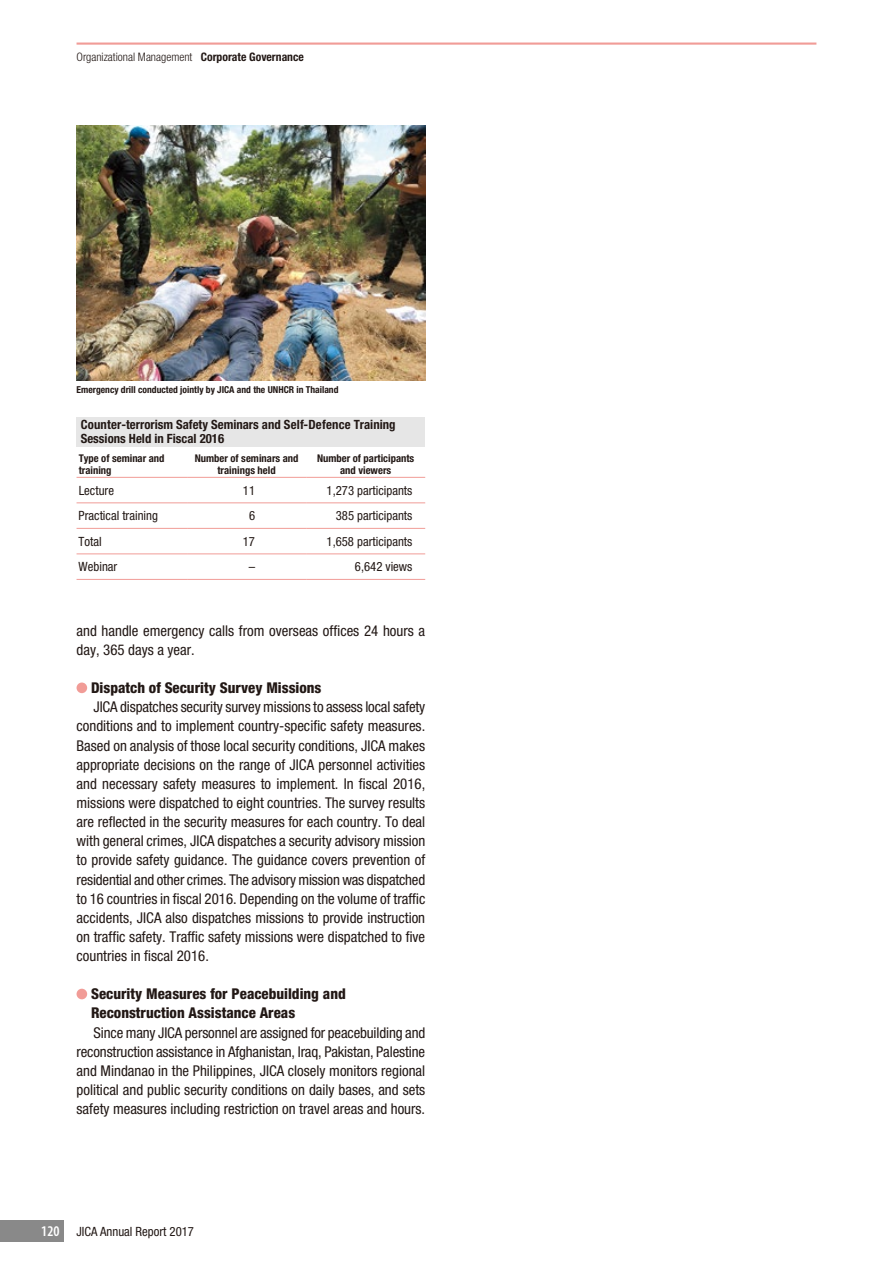
<style>
.page{position:relative;width:893px;height:1263px;background:#fff}
.page>*{position:absolute;margin:0;border:0;box-sizing:border-box;transform-origin:0 0}
.t1{font:condensed 14.85px/19.2px "Helvetica Neue";color:#221815;text-align:justify}
.t2{font:800 condensed 14.85px/19.2px "Helvetica Neue";color:#221815}
.t3{font:condensed 12.75px "Helvetica Neue";color:#221815}
.t4{font:700 condensed 12.75px/13.8px "Helvetica Neue";color:#221815}
.t5{font:300 condensed 11.7px "Helvetica Neue";color:#221815}
.t6{font:700 condensed 10.65px/11.7px "Helvetica Neue";color:#221815;text-align:center}
.t7{font:700 condensed 9.6px "Helvetica Neue";color:#221815}
.s1{font-weight:700}
.s2{font-family:"Myriad Pro";font-weight:600;font-size:14.85px;color:#fff}
</style>
<div class="page">
<img style="left:77px;top:125px;width:348px;height:256px">
<div style="left:77px;top:417px;width:348px;height:29px;background:#e6e6e6"></div>
<hr style="left:77px;top:477px;width:110px;height:1px;background:#f19c97">
<hr style="left:187px;top:477px;width:119px;height:1px;background:#f19c97">
<hr style="left:306px;top:477px;width:119px;height:1px;background:#f19c97">
<hr style="left:77px;top:503px;width:110px;height:1px;background:#f19c97">
<hr style="left:187px;top:503px;width:119px;height:1px;background:#f19c97">
<hr style="left:306px;top:503px;width:119px;height:1px;background:#f19c97">
<hr style="left:77px;top:528px;width:110px;height:1px;background:#f19c97">
<hr style="left:187px;top:528px;width:119px;height:1px;background:#f19c97">
<hr style="left:306px;top:528px;width:119px;height:1px;background:#f19c97">
<hr style="left:77px;top:554px;width:110px;height:1px;background:#f19c97">
<hr style="left:187px;top:554px;width:119px;height:1px;background:#f19c97">
<hr style="left:306px;top:554px;width:119px;height:1px;background:#f19c97">
<hr style="left:77px;top:579px;width:110px;height:1px;background:#f19c97">
<hr style="left:187px;top:579px;width:119px;height:1px;background:#f19c97">
<hr style="left:306px;top:579px;width:119px;height:1px;background:#f19c97">
<hr style="left:77px;top:43px;width:739px;height:2px;background:#f19c97">
<div style="left:77px;top:682px;width:10px;height:11px;background:#f19c97;border-radius:50%"></div>
<div style="left:77px;top:989px;width:10px;height:10px;background:#f19c97;border-radius:50%"></div>
<div style="left:0;top:1220px;width:64px;height:22px;background:#898989"></div>
<p class="t5" style="left:77px;top:50px;width:229px">Organizational Management <span class="s1">Corporate Governance</span></p>
<p class="t7" style="left:77px;top:384px;width:263px">Emergency drill conducted jointly by JICA and the UNHCR in Thailand</p>
<p class="t4" style="left:81px;top:418px;width:316px">Counter-terrorism Safety Seminars and Self-Defence Training<br>Sessions Held in Fiscal 2016</p>
<p class="t6" style="left:79px;top:452px;width:87px;text-align:left">Type of seminar and training</p>
<p class="t6" style="left:195px;top:452px;width:105px">Number of seminars and trainings held</p>
<p class="t6" style="left:317px;top:452px;width:99px">Number of participants and viewers</p>
<p class="t3" style="left:79px;top:483px;width:37px">Lecture</p>
<p class="t3" style="left:243px;top:483px;width:14px">11</p>
<p class="t3" style="left:327px;top:483px;width:87px">1,273 participants</p>
<p class="t3" style="left:79px;top:508px;width:81px">Practical training</p>
<p class="t3" style="left:249px;top:508px;width:8px">6</p>
<p class="t3" style="left:336px;top:508px;width:78px">385 participants</p>
<p class="t3" style="left:79px;top:534px;width:25px">Total</p>
<p class="t3" style="left:243px;top:534px;width:14px">17</p>
<p class="t3" style="left:327px;top:534px;width:87px">1,658 participants</p>
<p class="t3" style="left:79px;top:559px;width:40px">Webinar</p>
<p class="t3" style="left:249px;top:559px;width:8px">–</p>
<p class="t3" style="left:355px;top:559px;width:59px">6,642 views</p>
<p class="t1" style="left:77px;top:621px;width:350px">and handle emergency calls from overseas offices 24 hours a day, 365 days a year.</p>
<p class="t2" style="left:91px;top:678px;width:232px">Dispatch of Security Survey Missions</p>
<p class="t1" style="left:77px;top:697px;width:350px;text-indent:17px">JICA dispatches security survey missions to assess local safety conditions and to implement country-specific safety measures.<br>Based on analysis of those local security conditions, JICA makes appropriate decisions on the range of JICA personnel activities and necessary safety measures to implement. In fiscal 2016, missions were dispatched to eight countries. The survey results are reflected in the security measures for each country. To deal with general crimes, JICA dispatches a security advisory mission to provide safety guidance. The guidance covers prevention of residential and other crimes. The advisory mission was dispatched to 16 countries in fiscal 2016. Depending on the volume of traffic accidents, JICA also dispatches missions to provide instruction on traffic safety. Traffic safety missions were dispatched to five countries in fiscal 2016.</p>
<p class="t2" style="left:91px;top:984px;width:256px">Security Measures for Peacebuilding and<br>Reconstruction Assistance Areas</p>
<p class="t1" style="left:77px;top:1023px;width:350px;text-indent:17px">Since many JICA personnel are assigned for peacebuilding and reconstruction assistance in Afghanistan, Iraq, Pakistan, Palestine and Mindanao in the Philippines, JICA closely monitors regional political and public security conditions on daily bases, and sets safety measures including restriction on travel areas and hours.</p>
<p class="t3" style="left:41px;top:1224px;width:154px"><span class="s2">120</span> JICA Annual Report 2017</p>
</div>
